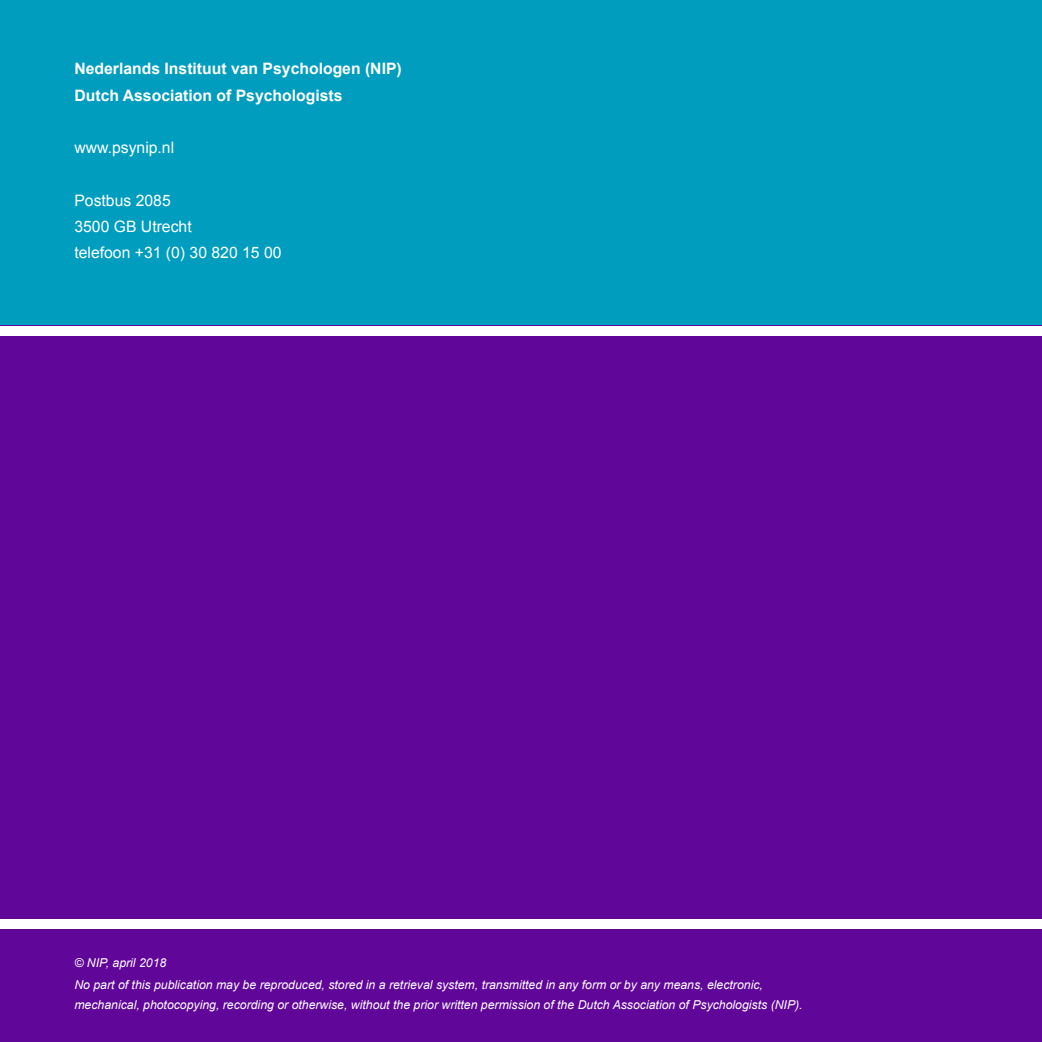
<style>
.page{position:relative;width:1042px;height:1042px;background:#fff}
.page>*{position:absolute;margin:0;border:0;box-sizing:border-box;transform-origin:0 0}
.t1{font:700 15.75px/26.2px "Arial";color:#fff}
.t2{font:15.75px/26.2px "Arial";color:#fff}
.t3{font:italic 12.25px/22.8px "Arial";color:#fff}
</style>
<div class="page">
<div style="left:0;top:0;width:1042px;height:325px;background:#009dbf"></div>
<div style="left:0;top:325px;width:1042px;height:717px;background:#600699"></div>
<div style="left:0;top:919px;width:1042px;height:10px;background:#fff"></div>
<div style="left:0;top:325px;width:1042px;height:10px;background:#fff"></div>
<p class="t1" style="left:74px;top:57px;width:329px">Nederlands Instituut van Psychologen (NIP)<br>Dutch Association of Psychologists</p>
<p class="t2" style="left:74px;top:135px;width:101px">www.psynip.nl</p>
<p class="t2" style="left:74px;top:187px;width:209px">Postbus 2085<br>3500 GB Utrecht<br>telefoon +31 (0) 30 820 15 00</p>
<p class="t3" style="left:74px;top:952px;width:690px">© NIP, april 2018<br>No part of this publication may be reproduced, stored in a retrieval system, transmitted in any form or by any means, electronic,</p>
<p class="t3" style="left:74px;top:994px;width:730px">mechanical, photocopying, recording or otherwise, without the prior written permission of the Dutch Association of Psychologists (NIP).</p>
</div>
